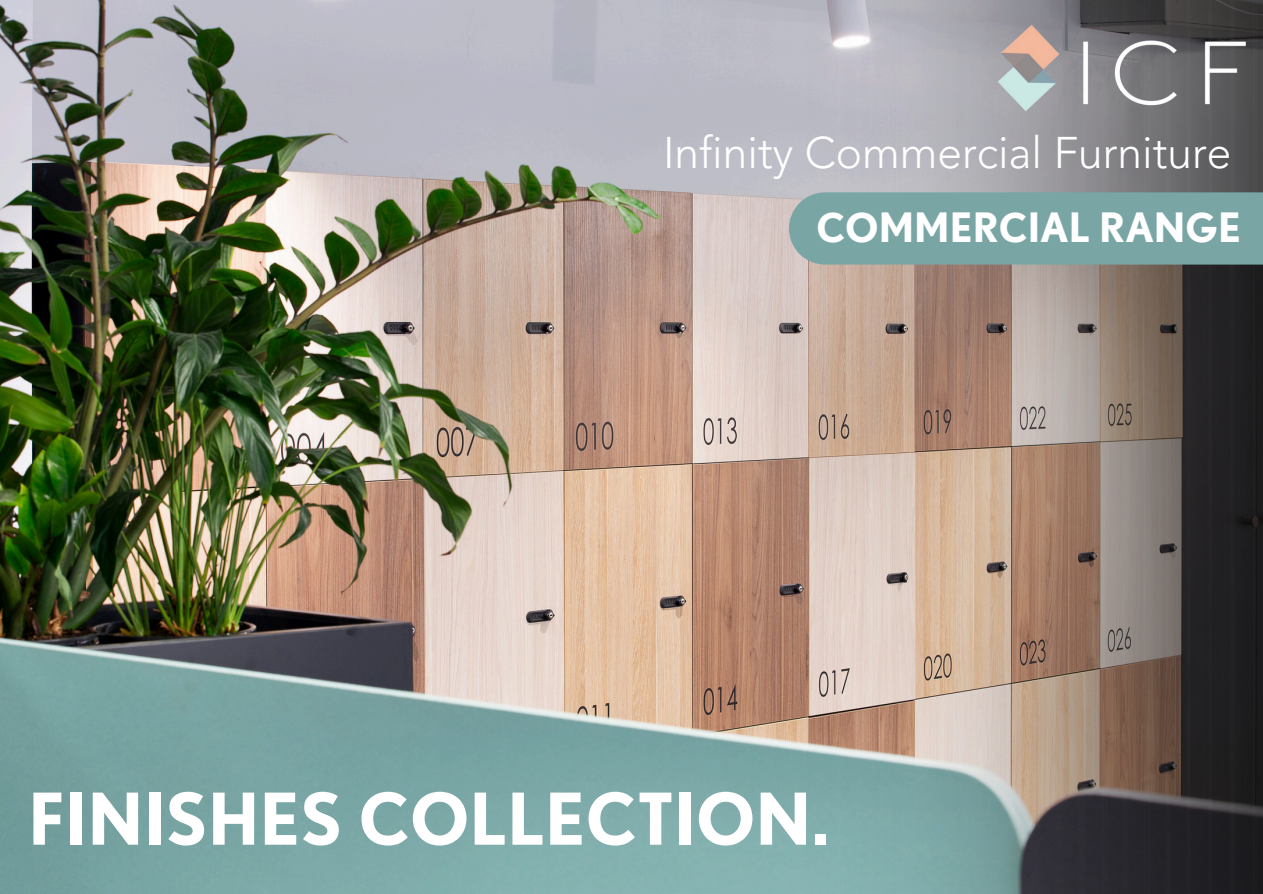
<style>
.page{position:relative;width:1263px;height:894px;background:#fff}
.page>*{position:absolute;margin:0;border:0;box-sizing:border-box;transform-origin:0 0}
.t1{font:700 71.4px "Nobel";color:#fff}
.t2{font:300 44.25px "Avenir LT Pro";color:#fff}
.t3{font:700 40.2px "Nobel";color:#fff}
</style>
<div class="page">
<img style="left:0;top:0;width:807px;height:893px">
<img style="left:807px;top:0;width:456px;height:893px">
<img style="left:996px;top:22px;width:65px;height:92px">
<div style="left:789px;top:192px;width:474px;height:72px;background:#79a6a5"></div>
<img style="left:1070px;top:30px;width:187px;height:93px">
<p class="t2" style="left:663px;top:135px;width:570px">Infinity Commercial Furniture</p>
<h2 class="t3" style="left:816px;top:203px;width:426px">COMMERCIAL RANGE</h2>
<h1 class="t1" style="left:28px;top:776px;width:803px">FINISHES COLLECTION.</h1>
</div>
